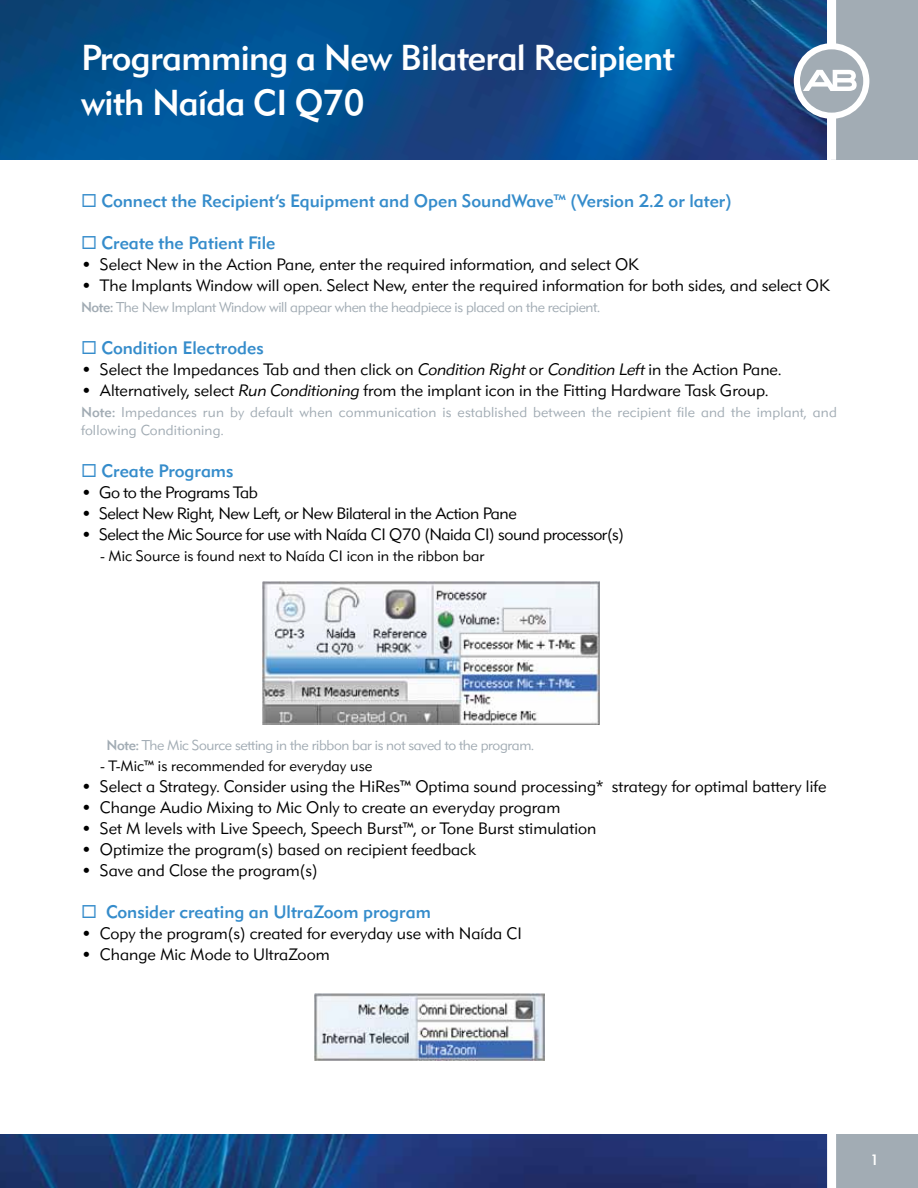
<style>
.page{position:relative;width:918px;height:1188px;background:#fff}
.page>*{position:absolute;margin:0;border:0;box-sizing:border-box;transform-origin:0 0}
.t1{font:500 36px/45px "DH Sans";letter-spacing:-.02em;color:#fff}
.t2{font:500 18px "DH Sans";color:#358ccb}
.t3{font:300 16.5px "DH Sans";color:#000}
.t4{font:300 16.5px "DH Sans";letter-spacing:-.025em;color:#000}
.t5{font:300 15px "DH Sans";color:#000}
.t6{font:500 15px "DH Sans";color:#fff}
.t7{font:300 14.25px "DH Sans";letter-spacing:-.015em;color:#a2acb4}
.t8{font:300 14.25px/18px "DH Sans";letter-spacing:.01em;color:#a2acb4}
.s1{font-weight:500}
.s2{font-size:15px}
.s3{font-style:italic}
</style>
<div class="page">
<div style="left:832px;top:1127px;width:86px;height:61px;background:#a2acb4"></div>
<img style="left:0;top:1134px;width:827px;height:54px">
<img style="left:0;top:0;width:827px;height:160px">
<div style="left:827px;top:0;width:9px;height:1188px;background:#fff"></div>
<div style="left:0;top:160px;width:918px;height:973px;background:#fff"></div>
<img style="left:263px;top:581px;width:337px;height:143px">
<img style="left:314px;top:994px;width:231px;height:67px">
<div style="left:831px;top:0;width:87px;height:160px;background:#a2acb4"></div>
<div style="left:827px;top:0;width:9px;height:160px;background:#fff"></div>
<svg style="left:794px;top:43px;width:75px;height:76px"></svg>
<h1 class="t1" style="left:81px;top:35px;width:595px">Programming a New Bilateral Recipient with Naída CI Q70</h1>
<p class="t2" style="left:81px;top:189px;width:652px">◻ Connect the Recipient’s Equipment and Open SoundWave™ (Version 2.2 or later)</p>
<p class="t2" style="left:81px;top:231px;width:196px">◻ Create the Patient File</p>
<p class="t3" style="left:81px;top:254px;width:559px">• Select New in the Action Pane, enter the required information, and select OK</p>
<p class="t3" style="left:81px;top:275px;width:750px">• The Implants Window will open. Select New, enter the required information for both sides, and select OK</p>
<p class="t7" style="left:81px;top:298px;width:521px"><span class="s1">Note:</span> The New Implant Window will appear when the headpiece is placed on the recipien<span class="s2">t.</span></p>
<p class="t2" style="left:81px;top:336px;width:184px">◻ Condition Electrodes</p>
<p class="t3" style="left:81px;top:359px;width:702px">• Select the Impedances Tab and then click on <span class="s3">Condition Right</span> or <span class="s3">Condition Left</span> in the Action Pane.</p>
<p class="t3" style="left:81px;top:380px;width:689px">• Alternatively, select <span class="s3">Run Conditioning</span> from the implant icon in the Fitting Hardware Task Group.</p>
<p class="t8" style="left:81px;top:403px;width:757px"><span class="s1">Note:</span> Impedances run by default when communication is established between the recipient file and the implant, and following Conditioning.</p>
<p class="t2" style="left:81px;top:459px;width:154px">◻ Create Programs</p>
<p class="t4" style="left:81px;top:482px;width:178px">• Go to the Programs Tab</p>
<p class="t4" style="left:81px;top:503px;width:437px">• Select New Right, New Left, or New Bilateral in the Action Pane</p>
<p class="t4" style="left:81px;top:524px;width:544px">• Select the Mic Source for use with Naída CI Q70 (Naida CI) sound processor(s)</p>
<p class="t5" style="left:100px;top:547px;width:385px">- Mic Source is found next to Naída CI icon in the ribbon bar</p>
<p class="t7" style="left:107px;top:736px;width:429px"><span class="s1">Note:</span> The Mic Source setting in the ribbon bar is not saved to the program.</p>
<p class="t5" style="left:100px;top:757px;width:273px">- T-Mic™ is recommended for everyday use</p>
<p class="t3" style="left:81px;top:776px;width:747px">• Select a Strategy. Consider using the HiRes™ Optima sound processing* strategy for optimal battery life</p>
<p class="t3" style="left:81px;top:797px;width:481px">• Change Audio Mixing to Mic Only to create an everyday program</p>
<p class="t3" style="left:81px;top:818px;width:517px">• Set M levels with Live Speech, Speech Burst™, or Tone Burst stimulation</p>
<p class="t3" style="left:81px;top:839px;width:396px">• Optimize the program(s) based on recipient feedback</p>
<p class="t3" style="left:81px;top:860px;width:238px">• Save and Close the program(s)</p>
<p class="t2" style="left:81px;top:900px;width:351px">◻ Consider creating an UltraZoom program</p>
<p class="t3" style="left:81px;top:923px;width:442px">• Copy the program(s) created for everyday use with Naída CI</p>
<p class="t3" style="left:81px;top:944px;width:250px">• Change Mic Mode to UltraZoom</p>
<p class="t6" style="left:870px;top:1151px;width:10px">1</p>
</div>
